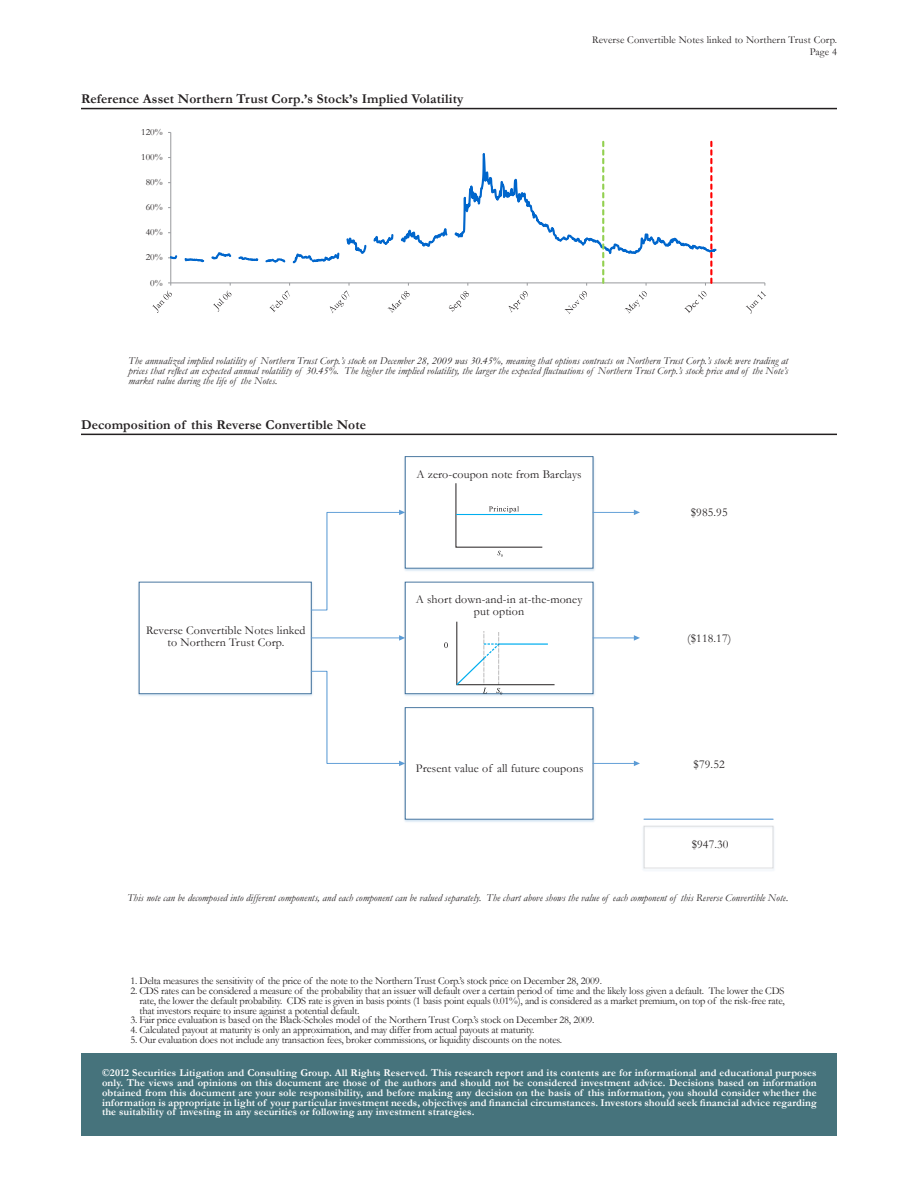
<style>
.page{position:relative;width:918px;height:1188px;background:#fff}
.page>*{position:absolute;margin:0;border:0;box-sizing:border-box;transform-origin:0 0}
.t1{font:700 13.5px "Garamond";letter-spacing:.01em;color:#231f20}
.t2{font:12px/12px "Garamond";letter-spacing:.01em;color:#231f20;text-align:center}
.t3{font:10.5px/9.8px "Garamond";letter-spacing:-.02em;color:#231f20;text-align:justify}
.t4{font:700 10.5px/9.8px "Garamond";letter-spacing:.01em;color:#fff;text-align:justify}
.t5{font:italic 10.5px/9.8px "Garamond";letter-spacing:.01em;color:#231f20;text-align:justify}
.t6{font:10.5px "Garamond";letter-spacing:.01em;color:#231f20}
.t7{font:9.6px "Garamond";color:#231f20}
</style>
<div class="page">
<hr style="left:81px;top:108px;width:756px;height:1px;background:#231f20">
<hr style="left:81px;top:434px;width:756px;height:1px;background:#231f20">
<hr style="left:170px;top:132px;width:1px;height:151px;background:#989a9d">
<hr style="left:171px;top:283px;width:594px;height:1px;background:#989a9d">
<svg style="left:152px;top:140px;width:566px;height:174px"></svg>
<svg style="left:746px;top:283px;width:20px;height:31px"></svg>
<div style="left:139px;top:582px;width:173px;height:112px;border:1px solid #41719c"></div>
<img style="left:404px;top:456px;width:194px;height:115px">
<div style="left:405px;top:457px;width:188px;height:111px;background:#fff"></div>
<div style="left:405px;top:456px;width:188px;height:112px;border:1px solid #41719c"></div>
<img style="left:404px;top:581px;width:194px;height:115px">
<div style="left:405px;top:582px;width:188px;height:112px;background:#fff"></div>
<div style="left:405px;top:582px;width:188px;height:112px;border:1px solid #41719c"></div>
<img style="left:404px;top:707px;width:192px;height:115px">
<div style="left:405px;top:708px;width:188px;height:111px;background:#fff"></div>
<div style="left:405px;top:707px;width:188px;height:113px;border:1px solid #41719c"></div>
<svg style="left:310px;top:510px;width:95px;height:101px"></svg>
<svg style="left:310px;top:671px;width:95px;height:95px"></svg>
<hr style="left:593px;top:763px;width:42px;height:1px;background:#5b9bd5">
<svg style="left:634px;top:761px;width:6px;height:5px"></svg>
<hr style="left:593px;top:638px;width:42px;height:1px;background:#5b9bd5">
<svg style="left:634px;top:635px;width:6px;height:6px"></svg>
<hr style="left:593px;top:512px;width:42px;height:1px;background:#5b9bd5">
<svg style="left:634px;top:510px;width:6px;height:5px"></svg>
<hr style="left:311px;top:638px;width:89px;height:1px;background:#5b9bd5">
<svg style="left:399px;top:635px;width:6px;height:6px"></svg>
<div style="left:644px;top:826px;width:129px;height:42px;border:1px solid #dbdcde"></div>
<hr style="left:644px;top:819px;width:129px;height:1px;background:#5b9bd5">
<div style="left:82px;top:1053px;width:755px;height:82px;background:#46737c"></div>
<svg style="left:455px;top:483px;width:88px;height:74px"></svg>
<svg style="left:444px;top:642px;width:4px;height:6px"></svg>
<svg style="left:455px;top:622px;width:100px;height:73px"></svg>
<p class="t6" style="left:592px;top:33px;width:246px">Reverse Convertible Notes linked to Northern Trust Corp.</p>
<p class="t1" style="left:81px;top:90px;width:384px">Reference Asset Northern Trust Corp.’s Stock’s Implied Volatility</p>
<p class="t7" style="left:141px;top:126px;width:23px">120%</p>
<p class="t7" style="left:141px;top:151px;width:23px">100%</p>
<p class="t7" style="left:146px;top:176px;width:18px">80%</p>
<p class="t7" style="left:146px;top:201px;width:18px">60%</p>
<p class="t7" style="left:146px;top:226px;width:18px">40%</p>
<p class="t7" style="left:146px;top:251px;width:18px">20%</p>
<p class="t7" style="left:150px;top:276px;width:14px">0%</p>
<p class="t3" style="left:810px;top:47px;width:29px">Page 4</p>
<p class="t5" style="left:129px;top:356px;width:661px">The annualized implied volatility of Northern Trust Corp.’s stock on December 28, 2009 was 30.45%, meaning that options contracts on Northern Trust Corp.’s stock were trading at prices that reflect an expected annual volatility of 30.45%. The higher the implied volatility, the larger the expected fluctuations of Northern Trust Corp.’s stock price and of the Note’s market value during the life of the Notes.</p>
<p class="t1" style="left:81px;top:416px;width:287px">Decomposition of this Reverse Convertible Note</p>
<p class="t2" style="left:416px;top:468px;width:167px">A zero-coupon note from Barclays</p>
<p class="t2" style="left:691px;top:506px;width:38px">$985.95</p>
<p class="t2" style="left:146px;top:624px;width:161px">Reverse Convertible Notes linked to Northern Trust Corp.</p>
<p class="t2" style="left:416px;top:593px;width:168px">A short down-and-in at-the-money put option</p>
<p class="t2" style="left:687px;top:632px;width:46px">($118.17)</p>
<p class="t2" style="left:416px;top:762px;width:169px">Present value of all future coupons</p>
<p class="t2" style="left:694px;top:758px;width:33px">$79.52</p>
<p class="t2" style="left:692px;top:838px;width:38px">$947.30</p>
<p class="t5" style="left:127px;top:892px;width:662px">This note can be decomposed into different components, and each component can be valued separately. The chart above shows the value of each component of this Reverse Convertible Note.</p>
<p class="t3" style="left:130px;top:976px;width:473px">1. Delta measures the sensitivity of the price of the note to the Northern Trust Corp.’s stock price on December 28, 2009.</p>
<p class="t3" style="left:139px;top:986px;width:647px;text-indent:-9px">2. CDS rates can be considered a measure of the probability that an issuer will default over a certain period of time and the likely loss given a default. The lower the CDS rate, the lower the default probability. CDS rate is given in basis points (1 basis point equals 0.01%), and is considered as a market premium, on top of the risk-free rate, that investors require to insure against a potential default.</p>
<p class="t3" style="left:130px;top:1015px;width:466px">3. Fair price evaluation is based on the Black-Scholes model of the Northern Trust Corp.’s stock on December 28, 2009.</p>
<p class="t3" style="left:130px;top:1025px;width:406px">4. Calculated payout at maturity is only an approximation, and may differ from actual payouts at maturity.</p>
<p class="t3" style="left:130px;top:1034px;width:433px">5. Our evaluation does not include any transaction fees, broker commissions, or liquidity discounts on the notes.</p>
<p class="t4" style="left:102px;top:1068px;width:716px">©2012 Securities Litigation and Consulting Group. All Rights Reserved. This research report and its contents are for informational and educational purposes only. The views and opinions on this document are those of the authors and should not be considered investment advice. Decisions based on information obtained from this document are your sole responsibility, and before making any decision on the basis of this information, you should consider whether the information is appropriate in light of your particular investment needs, objectives and financial circumstances. Investors should seek financial advice regarding the suitability of investing in any securities or following any investment strategies.</p>
</div>
